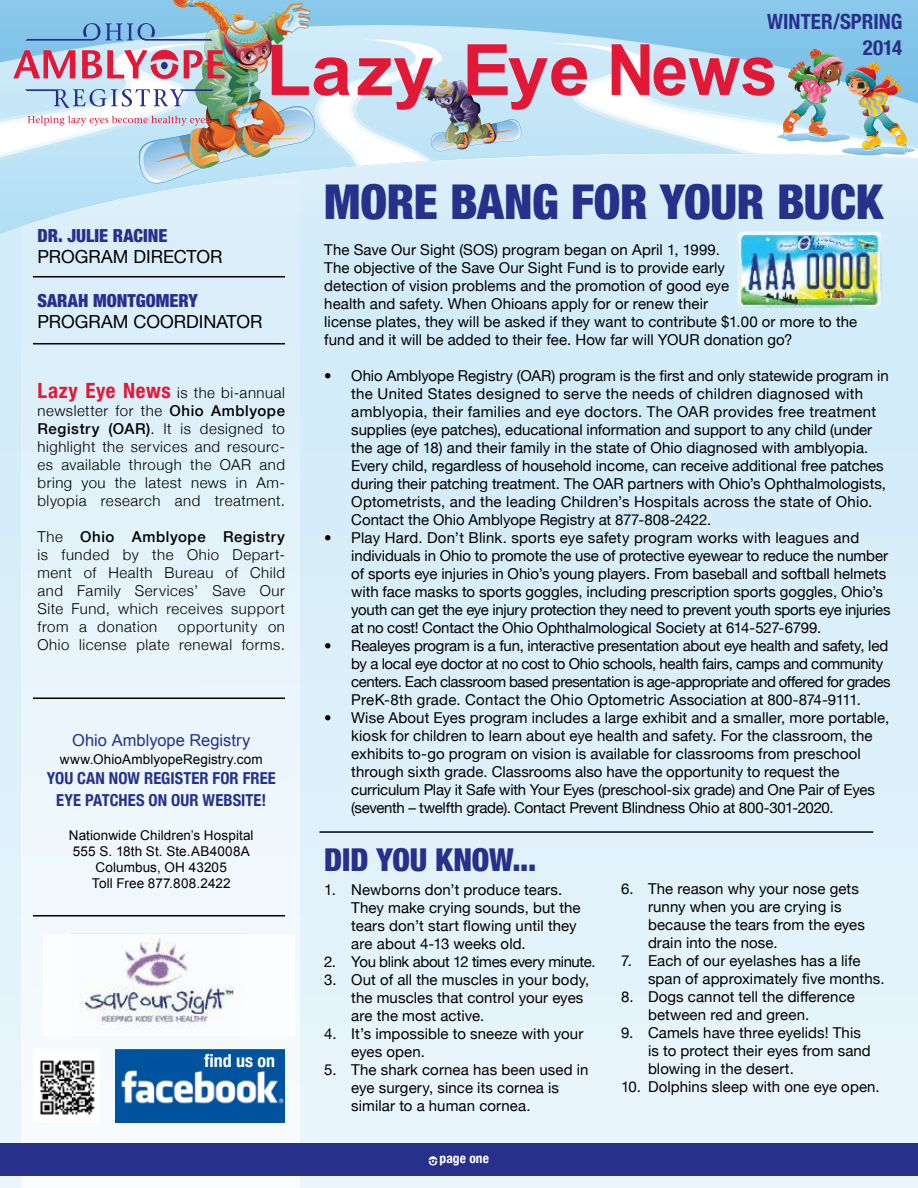
<style>
.page{position:relative;width:918px;height:1188px;background:#fff}
.page>*{position:absolute;margin:0;border:0;box-sizing:border-box;transform-origin:0 0}
.t1{font:700 70.8px "Arial";color:#e31837;scale:1.04 1}
.t2{font:900 condensed 48px "Helvetica Neue";letter-spacing:-.01em;color:#27318b}
.t3{font:900 condensed 31.5px "Helvetica Neue";letter-spacing:-.005em;color:#27318b}
.t4{font:700 condensed 21px/25.2px "Helvetica Neue";color:#27318b;text-align:right}
.t5{font:18px "Helvetica Neue";color:#000}
.t6{font:900 condensed 18px "Helvetica Neue";color:#27318b}
.t7{font:700 condensed 18px "Helvetica Neue";color:#fff}
.t8{font:700 condensed 16.5px/21.6px "Helvetica Neue";letter-spacing:.005em;color:#27318b;text-align:center}
.t9{font:16.5px "Arial";color:#27318b}
.t10{font:15px/18px "Helvetica Neue";color:#000}
.t11{font:300 15px/18px "Helvetica Neue";letter-spacing:.04em;color:#000;text-align:justify}
.t12{font:15px/18px "Helvetica Neue";letter-spacing:-.02em;color:#000}
.t13{font:15px "Helvetica Neue";letter-spacing:-.025em;color:#000}
.t14{font:13.5px/16.2px "Arial";letter-spacing:.01em;color:#000;text-align:center}
.t15{font:700 condensed 13.5px "Helvetica Neue";letter-spacing:.01em;color:#fff}
.s1{font-weight:700;font-stretch:condensed;font-size:21px;color:#e31837}
.s2{font-weight:500}
</style>
<div class="page">
<div style="left:0;top:0;width:918px;height:293px;background:#d7eef9"></div>
<div style="left:0;top:288px;width:918px;height:900px;background:#dcf0fa"></div>
<svg style="left:21px;top:344px;width:279px;height:844px;fill:#e8f5fb"></svg>
<svg style="left:0;top:166px;width:367px;height:68px"></svg>
<svg style="left:0;top:0;width:918px;height:39px;background:#90cbec"></svg>
<svg style="left:0;top:39px;width:918px;height:6px"></svg>
<svg style="left:0;top:45px;width:918px;height:6px"></svg>
<svg style="left:0;top:51px;width:918px;height:115px"></svg>
<img style="left:410px;top:78px;width:113px;height:74px">
<img style="left:777px;top:49px;width:138px;height:106px">
<img style="left:13px;top:0;width:304px;height:189px">
<hr style="left:33px;top:276px;width:252px;height:2px;background:#000">
<hr style="left:33px;top:343px;width:252px;height:1px;background:#000">
<hr style="left:33px;top:698px;width:252px;height:1px;background:#000">
<hr style="left:33px;top:915px;width:252px;height:2px;background:#000">
<div style="left:33px;top:1049px;width:66px;height:74px;background:#fff"></div>
<img style="left:40px;top:1060px;width:55px;height:55px">
<img style="left:116px;top:1049px;width:169px;height:74px">
<div style="left:44px;top:934px;width:252px;height:102px;background:#fff"></div>
<div style="left:33px;top:934px;width:252px;height:102px;background:#fff"></div>
<div style="left:71px;top:934px;width:176px;height:102px;background:#fff;opacity:.75"></div>
<div style="left:0;top:1143px;width:918px;height:33px;background:#27318b"></div>
<svg style="left:429px;top:1156px;width:8px;height:10px"></svg>
<hr style="left:320px;top:831px;width:553px;height:2px;background:#000">
<img style="left:737px;top:231px;width:145px;height:77px">
<h3 class="t4" style="left:767px;top:8px;width:137px">WINTER/SPRING<br>2014</h3>
<h1 class="t1" style="left:266px;top:23px;width:493px">Lazy Eye News</h1>
<p class="t6" style="left:38px;top:221px;width:131px">DR. JULIE RACINE</p>
<p class="t5" style="left:38px;top:242px;width:186px">PROGRAM DIRECTOR</p>
<p class="t6" style="left:38px;top:285px;width:162px">SARAH MONTGOMERY</p>
<p class="t5" style="left:38px;top:306px;width:226px">PROGRAM COORDINATOR</p>
<p class="t11" style="left:37px;top:382px;width:249px"><span class="s1">Lazy Eye News</span> is the bi-annual newsletter for the <span class="s2">Ohio Amblyope Registry (OAR)</span>. It is designed to highlight the services and resourc&shy;es available through the OAR and bring you the latest news in Am&shy;blyopia research and treatment.</p>
<p class="t11" style="left:37px;top:526px;width:249px">The <span class="s2">Ohio Amblyope Registry </span>is funded by the Ohio Depart&shy;ment of Health Bureau of Child and Family Services’ Save Our Site Fund, which receives support from a donation</p>
<p class="t11" style="left:37px;top:616px;width:249px;text-align:right">opportunity on<br>Ohio license plate renewal forms.</p>
<p class="t9" style="left:72px;top:730px;width:180px">Ohio Amblyope Registry</p>
<p class="t14" style="left:60px;top:752px;width:204px">www.OhioAmblyopeRegistry.com</p>
<p class="t8" style="left:47px;top:766px;width:230px">YOU CAN NOW REGISTER FOR FREE<br>EYE PATCHES ON OUR WEBSITE!</p>
<p class="t14" style="left:69px;top:827px;width:186px">Nationwide Children’s Hospital<br>555 S. 18th St. Ste.AB4008A<br>Columbus, OH 43205<br>Toll Free 877.808.2422</p>
<p class="t7" style="left:204px;top:1045px;width:72px">find us on</p>
<h2 class="t2" style="left:324px;top:162px;width:560px">MORE BANG FOR YOUR BUCK</h2>
<p class="t10" style="left:324px;top:240px;width:535px">The Save Our Sight (SOS) program began on April 1, 1999.<br>The objective of the Save Our Sight Fund is to provide early<br>detection of vision problems and the promotion of good eye<br>health and safety. When Ohioans apply for or renew their<br>license plates, they will be asked if they want to contribute $1.00 or more to the fund and it will be added to their fee. How far will YOUR donation go?</p>
<p class="t10" style="left:351px;top:366px;width:539px;text-indent:-27px">• Ohio Amblyope Registry (OAR) program is the first and only statewide program in the United States designed to serve the needs of children diagnosed with amblyopia, their families and eye doctors. The OAR provides free treatment supplies (eye patches), educational information and support to any child (under the age of 18) and their family in the state of Ohio diagnosed with amblyopia.<br>Every child, regardless of household income, can receive additional free patches during their patching treatment. The OAR partners with Ohio’s Ophthalmologists, Optometrists, and the leading Children’s Hospitals across the state of Ohio.<br>Contact the Ohio Amblyope Registry at 877-808-2422.</p>
<p class="t10" style="left:351px;top:528px;width:541px;text-indent:-27px">• Play Hard. Don’t Blink. sports eye safety program works with leagues and individuals in Ohio to promote the use of protective eyewear to reduce the number of sports eye injuries in Ohio’s young players. From baseball and softball helmets with face masks to sports goggles, including prescription sports goggles, Ohio’s youth can get the eye injury protection they need to prevent youth sports eye injuries at no cost! Contact the Ohio Ophthalmological Society at 614-527-6799.</p>
<p class="t12" style="left:351px;top:636px;width:541px;text-indent:-27px">• Realeyes program is a fun, interactive presentation about eye health and safety, led by a local eye doctor at no cost to Ohio schools, health fairs, camps and community centers. Each classroom based presentation is age-appropriate and offered for grades PreK-8th grade. Contact the Ohio Optometric Association at 800-874-9111.</p>
<p class="t10" style="left:351px;top:708px;width:540px;text-indent:-27px">• Wise About Eyes program includes a large exhibit and a smaller, more portable, kiosk for children to learn about eye health and safety. For the classroom, the exhibits to-go program on vision is available for classrooms from preschool through sixth grade. Classrooms also have the opportunity to request the curriculum Play it Safe with Your Eyes (preschool-six grade) and One Pair of Eyes (seventh – twelfth grade). Contact Prevent Blindness Ohio at 800-301-2020.</p>
<h3 class="t3" style="left:324px;top:833px;width:214px">DID YOU KNOW...</h3>
<p class="t10" style="left:351px;top:879px;width:231px;text-indent:-27px">1. Newborns don’t produce tears.<br>They make crying sounds, but the tears don’t start flowing until they are about 4-13 weeks old.</p>
<p class="t13" style="left:324px;top:948px;width:273px">2. You blink about 12 times every minute.</p>
<p class="t10" style="left:351px;top:969px;width:240px;text-indent:-27px">3. Out of all the muscles in your body, the muscles that control your eyes are the most active.</p>
<p class="t10" style="left:351px;top:1023px;width:234px;text-indent:-27px">4. It’s impossible to sneeze with your eyes open.</p>
<p class="t10" style="left:351px;top:1059px;width:239px;text-indent:-27px">5. The shark cornea has been used in eye surgery, since its cornea is similar to a human cornea.</p>
<p class="t15" style="left:440px;top:1147px;width:51px">page one</p>
<p class="t10" style="left:648px;top:879px;width:219px;text-indent:-27px">6. The reason why your nose gets runny when you are crying is because the tears from the eyes drain into the nose.</p>
<p class="t10" style="left:648px;top:951px;width:238px;text-indent:-27px">7. Each of our eyelashes has a life span of approximately five months.</p>
<p class="t10" style="left:648px;top:987px;width:208px;text-indent:-27px">8. Dogs cannot tell the difference between red and green.</p>
<p class="t10" style="left:648px;top:1023px;width:224px;text-indent:-27px">9. Camels have three eyelids! This is to protect their eyes from sand blowing in the desert.</p>
<p class="t10" style="left:621px;top:1077px;width:260px">10. Dolphins sleep with one eye open.</p>
</div>
